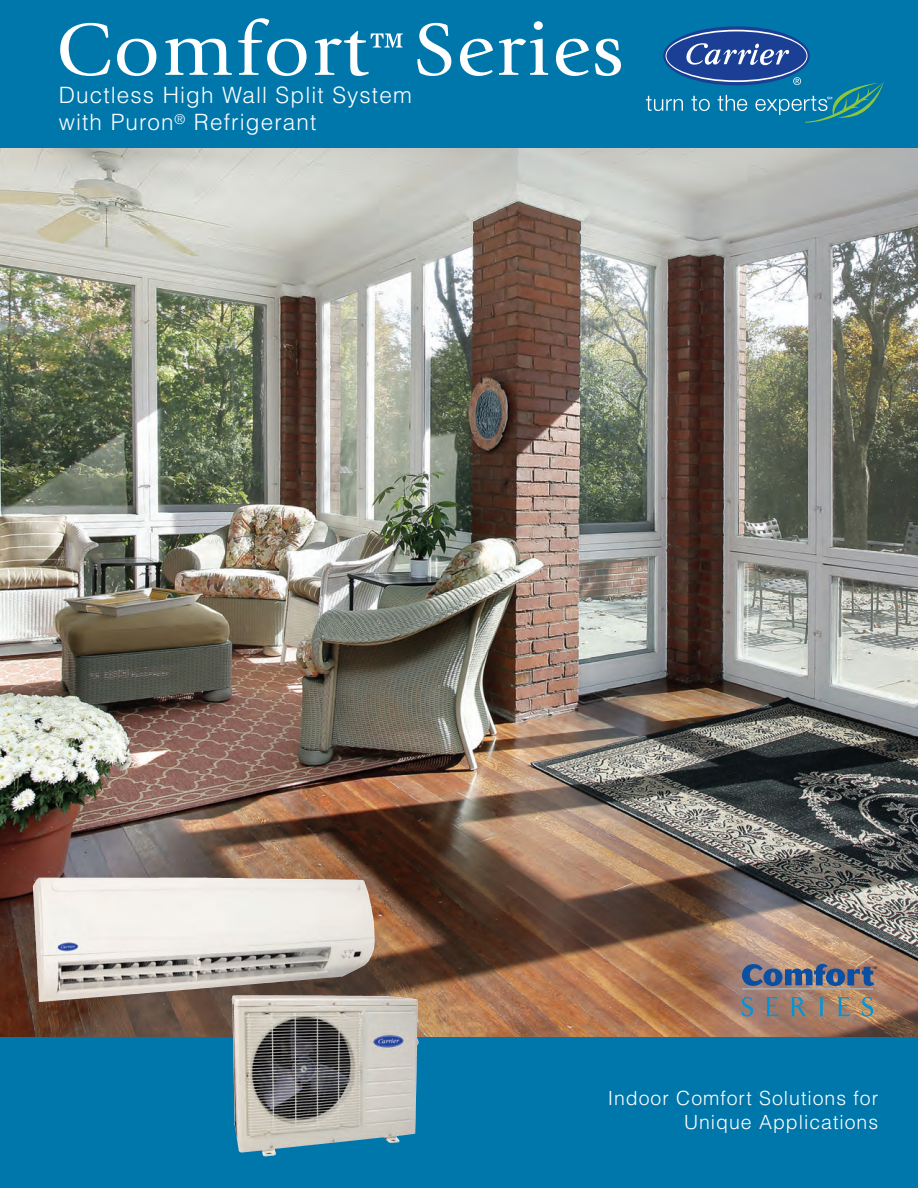
<style>
.page{position:relative;width:918px;height:1188px;background:#fff}
.page>*{position:absolute;margin:0;border:0;box-sizing:border-box;transform-origin:0 0}
.t1{font:76.95px "Giovanni";letter-spacing:.025em;color:#fff;scale:1.05 1}
.t2{font:300 22.5px/27px "Helvetica";letter-spacing:.05em;color:#fff}
.t3{font:300 19.5px/24px "Helvetica";letter-spacing:.05em;color:#fff;text-align:right}
.s1{font-size:51.3px}
</style>
<div class="page">
<img style="left:0;top:148px;width:918px;height:889px">
<div style="left:0;top:1037px;width:918px;height:151px;background:#0077ab"></div>
<div style="left:0;top:0;width:918px;height:148px;background:#0077ab"></div>
<svg style="left:646px;top:96px;width:37px;height:15px"></svg>
<svg style="left:691px;top:96px;width:19px;height:15px"></svg>
<svg style="left:718px;top:95px;width:29px;height:16px"></svg>
<svg style="left:755px;top:77px;width:129px;height:46px"></svg>
<svg style="left:663px;top:26px;width:147px;height:59px"></svg>
<svg style="left:666px;top:30px;width:142px;height:52px"></svg>
<div style="left:667px;top:31px;width:140px;height:49px;background:#1b3f94;border-radius:50%"></div>
<svg style="left:686px;top:43px;width:104px;height:23px"></svg>
<svg style="left:742px;top:997px;width:11px;height:20px"></svg>
<svg style="left:766px;top:997px;width:12px;height:19px"></svg>
<svg style="left:791px;top:997px;width:16px;height:19px"></svg>
<svg style="left:819px;top:997px;width:5px;height:19px"></svg>
<svg style="left:837px;top:997px;width:13px;height:19px"></svg>
<svg style="left:862px;top:997px;width:11px;height:20px"></svg>
<hr style="left:742px;top:988px;width:131px;height:2px;background:#a8a9ad">
<svg style="left:742px;top:964px;width:135px;height:22px;background:#5e6d8b"></svg>
<img style="left:33px;top:877px;width:342px;height:118px">
<img style="left:232px;top:995px;width:187px;height:162px">
<h1 class="t1" style="left:56px;top:19px;width:542px">Comfort<span class="s1">™</span> Series</h1>
<p class="t2" style="left:59px;top:82px;width:354px">Ductless High Wall Split System with Puron<sup>®</sup> Refrigerant</p>
<p class="t3" style="left:608px;top:1086px;width:272px">Indoor Comfort Solutions for<br>Unique Applications</p>
</div>
